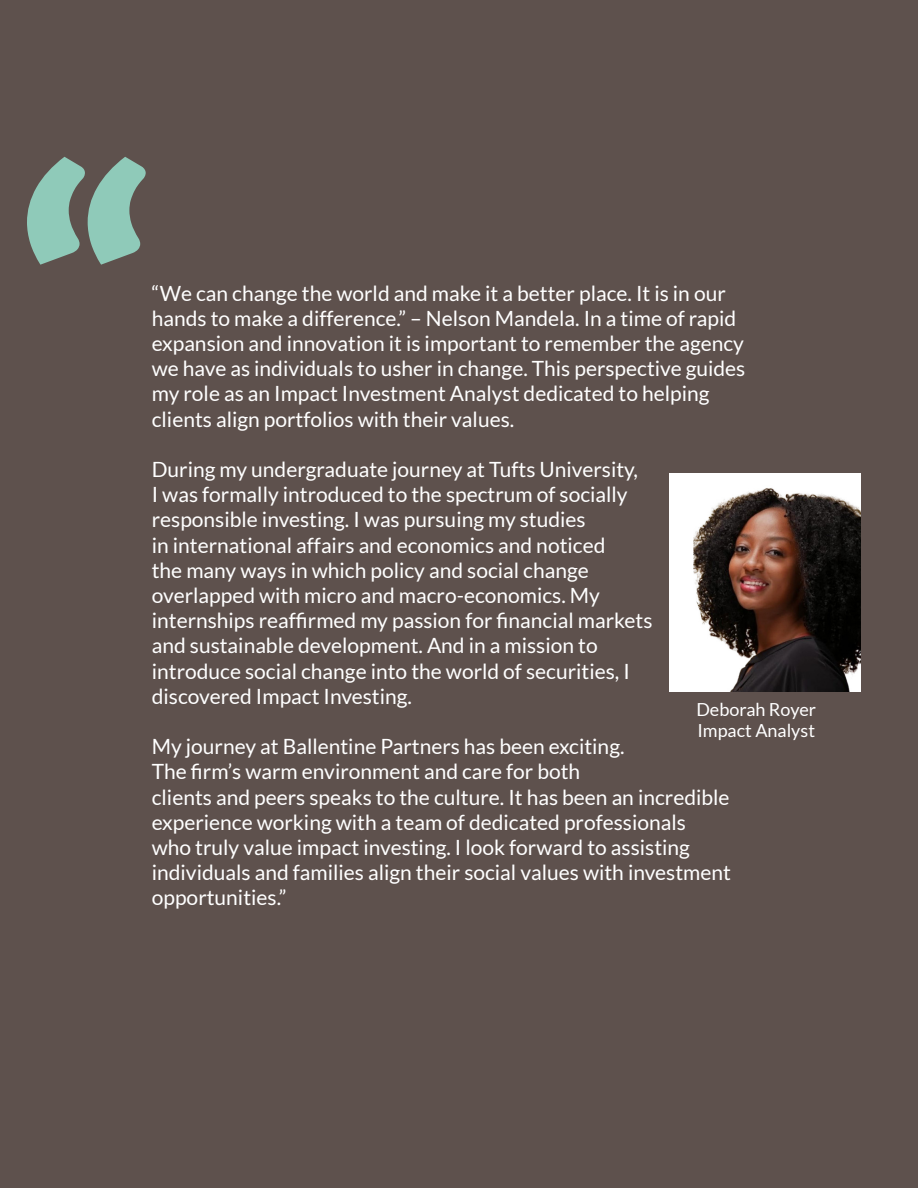
<style>
.page{position:relative;width:918px;height:1188px;background:#5e514d}
.page>*{position:absolute;margin:0;border:0;box-sizing:border-box;transform-origin:0 0}
.t1{font:900 339px "Lato";color:#8fcab9}
.t2{font:21px/25.2px "Lato";color:#fff}
.t3{font:18px "Lato";color:#fff}
</style>
<div class="page">
<img style="left:669px;top:473px;width:192px;height:218px">
<p class="t1" style="left:13px;top:103px;width:142px">“</p>
<p class="t2" style="left:152px;top:280px;width:595px">“We can change the world and make it a better place. It is in our hands to make a difference.” – Nelson Mandela. In a time of rapid expansion and innovation it is important to remember the agency we have as individuals to usher in change. This perspective guides my role as an Impact Investment Analyst dedicated to helping clients align portfolios with their values.</p>
<p class="t2" style="left:152px;top:457px;width:502px">During my undergraduate journey at Tufts University,<br>I was formally introduced to the spectrum of socially responsible investing. I was pursuing my studies<br>in international affairs and economics and noticed<br>the many ways in which policy and social change overlapped with micro and macro-economics. My internships reaffirmed my passion for financial markets and sustainable development. And in a mission to introduce social change into the world of securities, I discovered Impact Investing.</p>
<p class="t2" style="left:152px;top:734px;width:581px">My journey at Ballentine Partners has been exciting.<br>The firm’s warm environment and care for both<br>clients and peers speaks to the culture. It has been an incredible experience working with a team of dedicated professionals<br>who truly value impact investing. I look forward to assisting individuals and families align their social values with investment opportunities.”</p>
<p class="t3" style="left:696px;top:699px;width:121px">Deborah Royer</p>
<p class="t3" style="left:697px;top:721px;width:119px">Impact Analyst</p>
</div>
